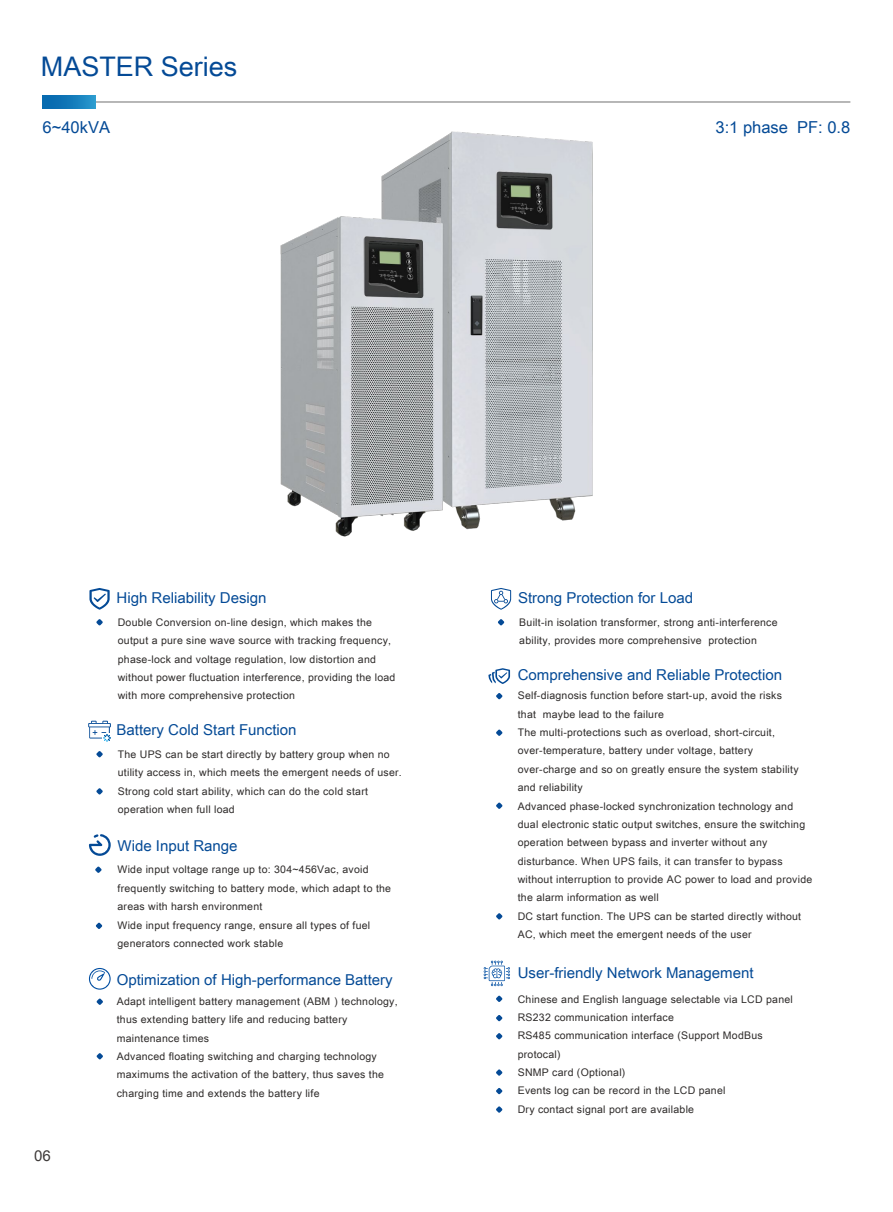
<style>
.page{position:relative;width:893px;height:1212px;background:#fff}
.page>*{position:absolute;margin:0;border:0;box-sizing:border-box;transform-origin:0 0}
.t1{font:27px "Arial Unicode MS";color:#044a96}
.t2{font:16.5px "Arial Unicode MS";color:#044a96}
.t3{font:15px "Arial Unicode MS";color:#044a96}
.t4{font:15px "Arial Unicode MS";color:#3e3a39}
.t5{font:10.5px/18.3px "Arial Unicode MS";letter-spacing:.025em;color:#2d2a29}
</style>
<div class="page">
<hr style="left:43px;top:101px;width:807px;height:2px;background:#a0a0a0">
<svg style="left:43px;top:96px;width:53px;height:12px"></svg>
<svg style="left:95px;top:866px;width:7px;height:7px"></svg>
<svg style="left:96px;top:922px;width:6px;height:7px"></svg>
<svg style="left:89px;top:834px;width:22px;height:22px"></svg>
<svg style="left:97px;top:998px;width:6px;height:7px"></svg>
<svg style="left:97px;top:1053px;width:6px;height:6px"></svg>
<svg style="left:89px;top:968px;width:22px;height:21px"></svg>
<svg style="left:96px;top:619px;width:7px;height:6px"></svg>
<svg style="left:89px;top:588px;width:21px;height:22px"></svg>
<svg style="left:96px;top:751px;width:7px;height:6px"></svg>
<svg style="left:96px;top:788px;width:7px;height:7px"></svg>
<svg style="left:88px;top:721px;width:23px;height:21px"></svg>
<svg style="left:496px;top:995px;width:6px;height:7px"></svg>
<svg style="left:496px;top:1015px;width:6px;height:6px"></svg>
<svg style="left:496px;top:1033px;width:6px;height:6px"></svg>
<svg style="left:496px;top:1069px;width:6px;height:7px"></svg>
<svg style="left:496px;top:1088px;width:6px;height:6px"></svg>
<svg style="left:496px;top:1106px;width:6px;height:7px"></svg>
<svg style="left:484px;top:961px;width:26px;height:25px"></svg>
<svg style="left:496px;top:693px;width:6px;height:6px"></svg>
<svg style="left:496px;top:729px;width:6px;height:7px"></svg>
<svg style="left:496px;top:802px;width:6px;height:7px"></svg>
<svg style="left:496px;top:913px;width:6px;height:6px"></svg>
<svg style="left:488px;top:668px;width:22px;height:16px"></svg>
<svg style="left:498px;top:619px;width:6px;height:6px"></svg>
<svg style="left:491px;top:588px;width:20px;height:22px"></svg>
<img style="left:221px;top:101px;width:451px;height:436px">
<h1 class="t1" style="left:41px;top:46px;width:198px">MASTER Series</h1>
<h2 class="t2" style="left:43px;top:116px;width:69px">6~40kVA</h2>
<h2 class="t2" style="left:715px;top:116px;width:136px">3:1 phase PF: 0.8</h2>
<h3 class="t4" style="left:34px;top:1145px;width:18px">06</h3>
<h3 class="t3" style="left:117px;top:587px;width:152px">High Reliability Design</h3>
<p class="t5" style="left:118px;top:613px;width:279px">Double Conversion on-line design, which makes the output a pure sine wave source with tracking frequency, phase-lock and voltage regulation, low distortion and without power fluctuation interference, providing the load with more comprehensive protection</p>
<h3 class="t3" style="left:117px;top:719px;width:182px">Battery Cold Start Function</h3>
<p class="t5" style="left:118px;top:745px;width:285px">The UPS can be start directly by battery group when no utility access in, which meets the emergent needs of user.<br>Strong cold start ability, which can do the cold start operation when full load</p>
<h3 class="t3" style="left:118px;top:834px;width:122px">Wide Input Range</h3>
<p class="t5" style="left:118px;top:860px;width:275px">Wide input voltage range up to: 304~456Vac, avoid frequently switching to battery mode, which adapt to the areas with harsh environment<br>Wide input frequency range, ensure all types of fuel generators connected work stable</p>
<h3 class="t3" style="left:117px;top:968px;width:277px">Optimization of High-performance Battery</h3>
<p class="t5" style="left:117px;top:992px;width:282px">Adapt intelligent battery management (ABM）technology, thus extending battery life and reducing battery maintenance times<br>Advanced floating switching and charging technology maximums the activation of the battery, thus saves the charging time and extends the battery life</p>
<h3 class="t3" style="left:518px;top:587px;width:177px">Strong Protection for Load</h3>
<p class="t5" style="left:519px;top:613px;width:260px">Built-in isolation transformer, strong anti-interference ability, provides more comprehensive protection</p>
<h3 class="t3" style="left:518px;top:664px;width:266px">Comprehensive and Reliable Protection</h3>
<p class="t5" style="left:518px;top:686px;width:296px">Self-diagnosis function before start-up, avoid the risks<br>that maybe lead to the failure<br>The multi-protections such as overload, short-circuit, over-temperature, battery under voltage, battery over-charge and so on greatly ensure the system stability and reliability<br>Advanced phase-locked synchronization technology and dual electronic static output switches, ensure the switching operation between bypass and inverter without any disturbance. When UPS fails, it can transfer to bypass without interruption to provide AC power to load and provide the alarm information as well<br>DC start function. The UPS can be started directly without AC, which meet the emergent needs of the user</p>
<h3 class="t3" style="left:518px;top:962px;width:237px">User-friendly Network Management</h3>
<p class="t5" style="left:518px;top:989px;width:277px">Chinese and English language selectable via LCD panel RS232 communication interface<br>RS485 communication interface (Support ModBus protocal)<br>SNMP card (Optional)<br>Events log can be record in the LCD panel<br>Dry contact signal port are available</p>
</div>
